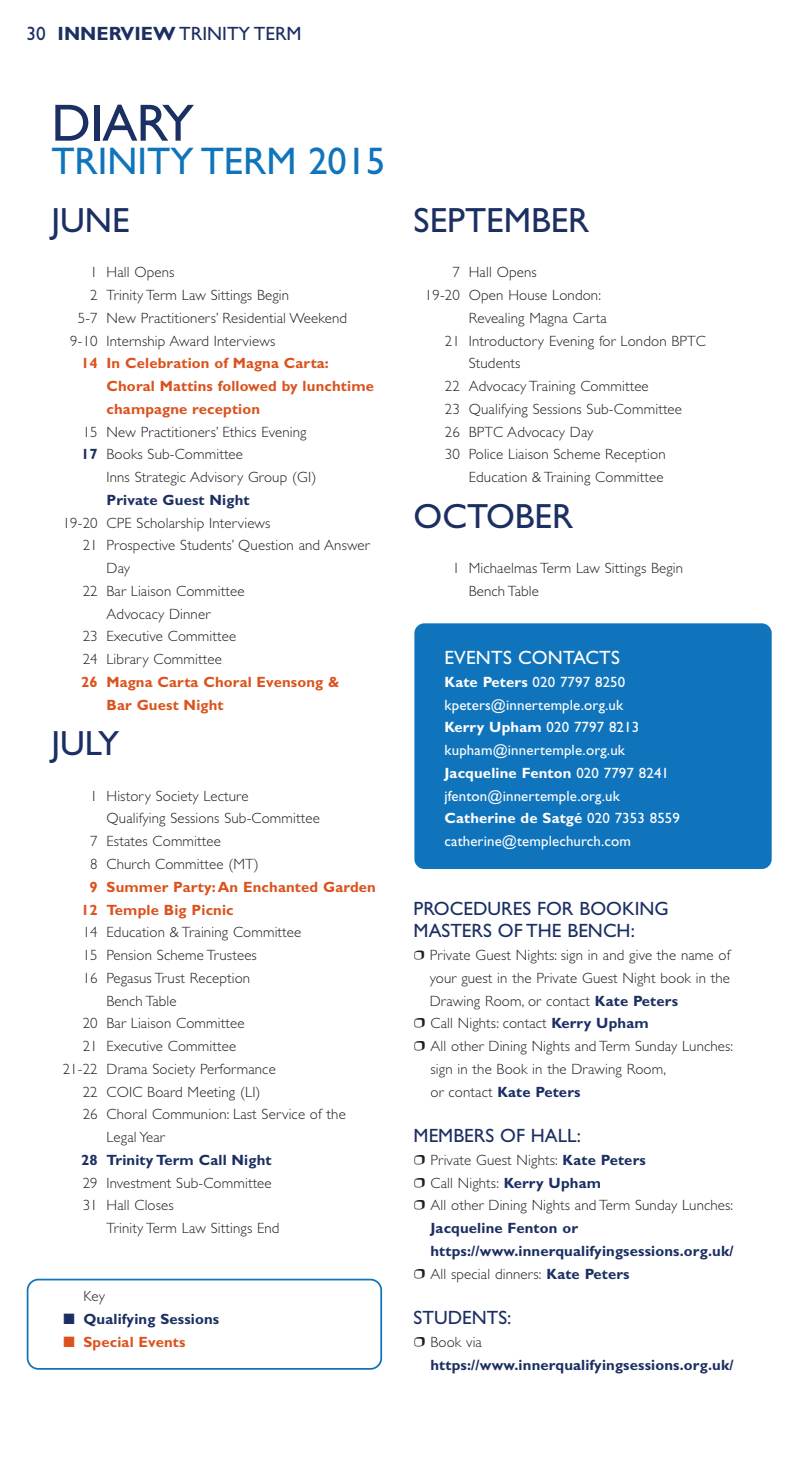
<style>
.page{position:relative;width:794px;height:1474px;background:#fff}
.page>*{position:absolute;margin:0;border:0;box-sizing:border-box;transform-origin:0 0}
.t1{font:52.5px "Gill Sans CE";letter-spacing:-.015em;color:#1b2f62}
.t2{font:38.5px "Gill Sans CE";color:#1074bc}
.t3{font:35px "Gill Sans CE";color:#1b2f62}
.t4{font:19.25px/22.8px "Gill Sans CE";color:#1b2f62}
.t5{font:19.25px "Gill Sans CE";letter-spacing:.01em;color:#fff}
.t6{font:300 14.88px/22.8px "Gill Sans CE";letter-spacing:.01em;color:#231f20}
.t7{font:14.88px/22.8px "Gill Sans CE";letter-spacing:.01em;color:#fff}
.t8{font:700 14.88px/22.8px "Gill Sans CE";letter-spacing:.01em;color:#1b2f62}
.t9{font:700 14.88px/22.8px "Gill Sans CE";letter-spacing:.01em;color:#db521d}
.s1{font-weight:700}
.s2{font-weight:700;color:#1b2f62}
.s3{font-weight:300;color:#231f20}
</style>
<div class="page">
<div style="left:414px;top:623px;width:357px;height:246px;background:#1074bc;border-radius:10px"></div>
<svg style="left:27px;top:1278px;width:355px;height:91px"></svg>
<p class="t4" style="left:27px;top:24px;width:277px">30 <span class="s1">INNERVIEW</span> TRINITY TERM</p>
<h1 class="t1" style="left:51px;top:105px;width:144px">DIARY</h1>
<h2 class="t2" style="left:51px;top:148px;width:335px">TRINITY TERM 2015</h2>
<h3 class="t3" style="left:51px;top:208px;width:80px">JUNE</h3>
<p class="t6" style="left:90px;top:262px;width:86px">1 Hall Opens</p>
<p class="t6" style="left:90px;top:285px;width:200px">2 Trinity Term Law Sittings Begin</p>
<p class="t6" style="left:78px;top:308px;width:271px">5-7 New Practitioners’ Residential Weekend</p>
<p class="t6" style="left:70px;top:330px;width:206px">9-10 Internship Award Interviews</p>
<p class="t9" style="left:106px;top:353px;width:269px;text-indent:-25px">14 In Celebration of Magna Carta:<br>Choral Mattins followed by lunchtime champagne reception</p>
<p class="t6" style="left:81px;top:421px;width:227px">15 New Practitioners’ Ethics Evening<br><span class="s2">17</span> Books Sub-Committee</p>
<p class="t6" style="left:106px;top:467px;width:211px">Inns Strategic Advisory Group (GI)</p>
<p class="t8" style="left:106px;top:490px;width:144px">Private Guest Night</p>
<p class="t6" style="left:63px;top:512px;width:209px">19-20 CPE Scholarship Interviews</p>
<p class="t6" style="left:83px;top:535px;width:289px">21 Prospective Students’ Question and Answer</p>
<p class="t6" style="left:106px;top:558px;width:25px">Day</p>
<p class="t6" style="left:83px;top:581px;width:163px">22 Bar Liaison Committee</p>
<p class="t6" style="left:106px;top:603px;width:105px">Advocacy Dinner</p>
<p class="t6" style="left:83px;top:626px;width:155px">23 Executive Committee</p>
<p class="t6" style="left:83px;top:649px;width:141px">24 Library Committee</p>
<p class="t9" style="left:106px;top:672px;width:234px;text-indent:-25px">26 Magna Carta Choral Evensong &amp;<br>Bar Guest Night</p>
<h3 class="t3" style="left:51px;top:731px;width:69px">JULY</h3>
<p class="t6" style="left:90px;top:785px;width:160px">1 History Society Lecture</p>
<p class="t6" style="left:106px;top:808px;width:215px">Qualifying Sessions Sub-Committee</p>
<p class="t6" style="left:90px;top:831px;width:132px">7 Estates Committee</p>
<p class="t6" style="left:90px;top:854px;width:170px">8 Church Committee (MT)</p>
<p class="t9" style="left:81px;top:876px;width:296px;text-indent:8px">9 Summer Party:An Enchanted Garden<br>12 Temple Big Picnic</p>
<p class="t6" style="left:83px;top:922px;width:220px">14 Education &amp; Training Committee</p>
<p class="t6" style="left:83px;top:945px;width:176px">15 Pension Scheme Trustees</p>
<p class="t6" style="left:83px;top:967px;width:169px">16 Pegasus Trust Reception</p>
<p class="t6" style="left:106px;top:990px;width:71px">Bench Table</p>
<p class="t6" style="left:83px;top:1013px;width:163px">20 Bar Liaison Committee</p>
<p class="t6" style="left:83px;top:1036px;width:155px">21 Executive Committee</p>
<p class="t6" style="left:63px;top:1058px;width:214px">21-22 Drama Society Performance</p>
<p class="t6" style="left:83px;top:1081px;width:179px">22 COIC Board Meeting (LI)</p>
<p class="t6" style="left:83px;top:1104px;width:265px">26 Choral Communion: Last Service of the</p>
<p class="t6" style="left:106px;top:1127px;width:60px">Legal Year</p>
<p class="t8" style="left:81px;top:1149px;width:192px">28 Trinity Term Call Night</p>
<p class="t6" style="left:83px;top:1172px;width:190px">29 Investment Sub-Committee<br>31 Hall Closes</p>
<p class="t6" style="left:106px;top:1218px;width:174px">Trinity Term Law Sittings End</p>
<p class="t6" style="left:83px;top:1286px;width:23px">Key</p>
<p class="t8" style="left:63px;top:1309px;width:157px">■ Qualifying Sessions</p>
<p class="t9" style="left:63px;top:1331px;width:124px">■ Special Events</p>
<h3 class="t3" style="left:413px;top:208px;width:177px">SEPTEMBER</h3>
<p class="t6" style="left:452px;top:262px;width:86px">7 Hall Opens</p>
<p class="t6" style="left:425px;top:285px;width:177px">19-20 Open House London:</p>
<p class="t6" style="left:469px;top:308px;width:139px">Revealing Magna Carta</p>
<p class="t6" style="left:445px;top:330px;width:262px">21 Introductory Evening for London BPTC</p>
<p class="t6" style="left:469px;top:353px;width:53px">Students</p>
<p class="t6" style="left:445px;top:376px;width:205px">22 Advocacy Training Committee</p>
<p class="t6" style="left:445px;top:399px;width:239px">23 Qualifying Sessions Sub-Committee</p>
<p class="t6" style="left:445px;top:421px;width:150px">26 BPTC Advocacy Day</p>
<p class="t6" style="left:445px;top:444px;width:222px">30 Police Liaison Scheme Reception</p>
<p class="t6" style="left:469px;top:467px;width:196px">Education &amp; Training Committee</p>
<h3 class="t3" style="left:413px;top:503px;width:161px">OCTOBER</h3>
<p class="t6" style="left:469px;top:558px;width:216px;text-indent:-16px">1 Michaelmas Term Law Sittings Begin<br>Bench Table</p>
<p class="t5" style="left:444px;top:651px;width:177px">EVENTS CONTACTS</p>
<p class="t7" style="left:444px;top:672px;width:237px"><span class="s1">Kate Peters</span> 020 7797 8250 kpeters@innertemple.org.uk<br><span class="s1">Kerry Upham</span> 020 7797 8213 kupham@innertemple.org.uk<br><span class="s1">Jacqueline Fenton</span> 020 7797 8241 jfenton@innertemple.org.uk<br><span class="s1">Catherine de Satgé</span> 020 7353 8559 catherine@templechurch.com</p>
<p class="t4" style="left:413px;top:898px;width:257px">PROCEDURES FOR BOOKING<br>MASTERS OF THE BENCH:</p>
<p class="t6" style="left:430px;top:945px;width:305px">Private Guest Nights: sign in and give the name of your guest in the Private Guest Night book in the Drawing Room, or contact <span class="s2">Kate Peters<br></span>Call Nights: contact <span class="s2">Kerry Upham<br></span>All other Dining Nights and Term Sunday Lunches: sign in the Book in the Drawing Room,<br>or contact <span class="s2">Kate Peters</span></p>
<p class="t4" style="left:413px;top:1126px;width:169px">MEMBERS OF HALL:</p>
<p class="t6" style="left:430px;top:1149px;width:304px">Private Guest Nights: <span class="s2">Kate Peters<br></span>Call Nights: <span class="s2">Kerry Upham<br></span>All other Dining Nights and Term Sunday Lunches:</p>
<p class="t8" style="left:430px;top:1218px;width:305px">Jacqueline Fenton or https://www.innerqualifyingsessions.org.uk/<br><span class="s3">All special dinners:</span> Kate Peters</p>
<p class="t4" style="left:413px;top:1308px;width:99px">STUDENTS:</p>
<p class="t6" style="left:430px;top:1331px;width:53px">Book via</p>
<p class="t8" style="left:430px;top:1354px;width:305px">https://www.innerqualifyingsessions.org.uk/</p>
</div>
